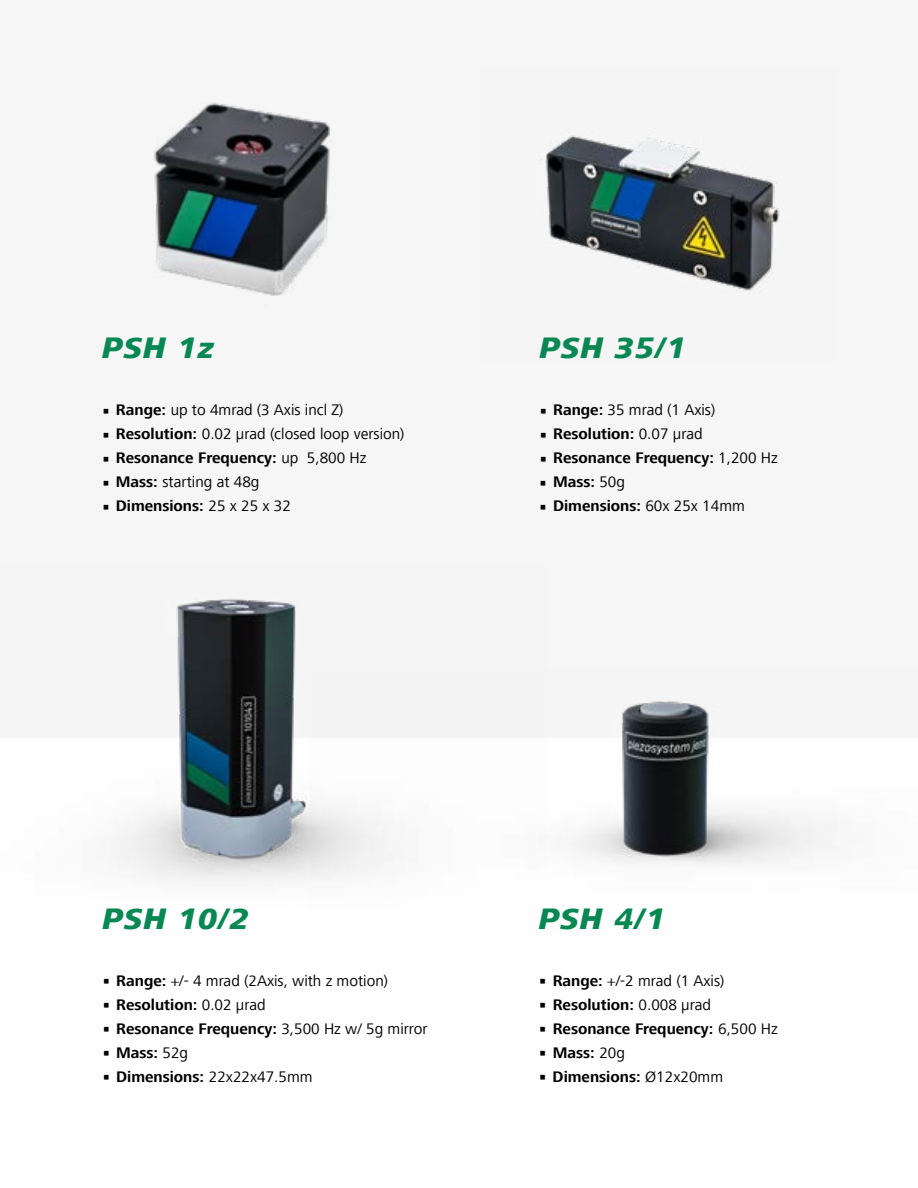
<style>
.page{position:relative;width:918px;height:1188px;background:#fff}
.page>*{position:absolute;margin:0;border:0;box-sizing:border-box;transform-origin:0 0}
.t1{font:italic 800 30.45px "Frutiger Next LT";letter-spacing:.04em;color:#078852}
.t2{font:15.75px/24px "Frutiger Next LT";color:#000}
.t3{font:700 15.75px/24px "Frutiger Next LT";color:#000}
.s1{font-weight:700}
.s2{font-weight:400}
</style>
<div class="page">
<div style="left:0;top:0;width:918px;height:738px;background:#f6f6f6"></div>
<img style="left:540px;top:135px;width:240px;height:156px">
<img style="left:154px;top:102px;width:178px;height:194px">
<img style="left:116px;top:598px;width:195px;height:284px">
<img style="left:311px;top:701px;width:527px;height:178px">
<h1 class="t1" style="left:102px;top:331px;width:113px">PSH 1z</h1>
<p class="t2" style="left:116px;top:398px;width:290px"><span class="s1">Range:</span> up to 4mrad (3 Axis incl Z)<br><span class="s1">Resolution:</span> 0.02 µrad (closed loop version)<br><span class="s1">Resonance Frequency:</span> up 5,800 Hz<br><span class="s1">Mass:</span> starting at 48g<br><span class="s1">Dimensions:</span> 25 x 25 x 32</p>
<h1 class="t1" style="left:540px;top:331px;width:148px">PSH 35/1</h1>
<p class="t3" style="left:553px;top:398px;width:226px">Range: <span class="s2">35 mrad (1 Axis)<br></span>Resolution: <span class="s2">0.07 µrad<br></span>Resonance Frequency: <span class="s2">1,200 Hz<br></span>Mass: <span class="s2">50g<br></span>Dimensions: <span class="s2">60x 25x 14mm</span></p>
<h1 class="t1" style="left:103px;top:901px;width:148px">PSH 10/2</h1>
<p class="t2" style="left:116px;top:969px;width:313px"><span class="s1">Range:</span> +/- 4 mrad (2Axis, with z motion)<br><span class="s1">Resolution:</span> 0.02 µrad<br><span class="s1">Resonance Frequency:</span> 3,500 Hz w/ 5g mirror<br><span class="s1">Mass:</span> 52g<br><span class="s1">Dimensions:</span> 22x22x47.5mm</p>
<h1 class="t1" style="left:539px;top:901px;width:128px">PSH 4/1</h1>
<p class="t3" style="left:553px;top:969px;width:227px">Range: <span class="s2">+/-2 mrad (1 Axis)<br></span>Resolution: <span class="s2">0.008 µrad<br></span>Resonance Frequency: <span class="s2">6,500 Hz<br></span>Mass: <span class="s2">20g<br></span>Dimensions: <span class="s2">Ø12x20mm</span></p>
</div>
